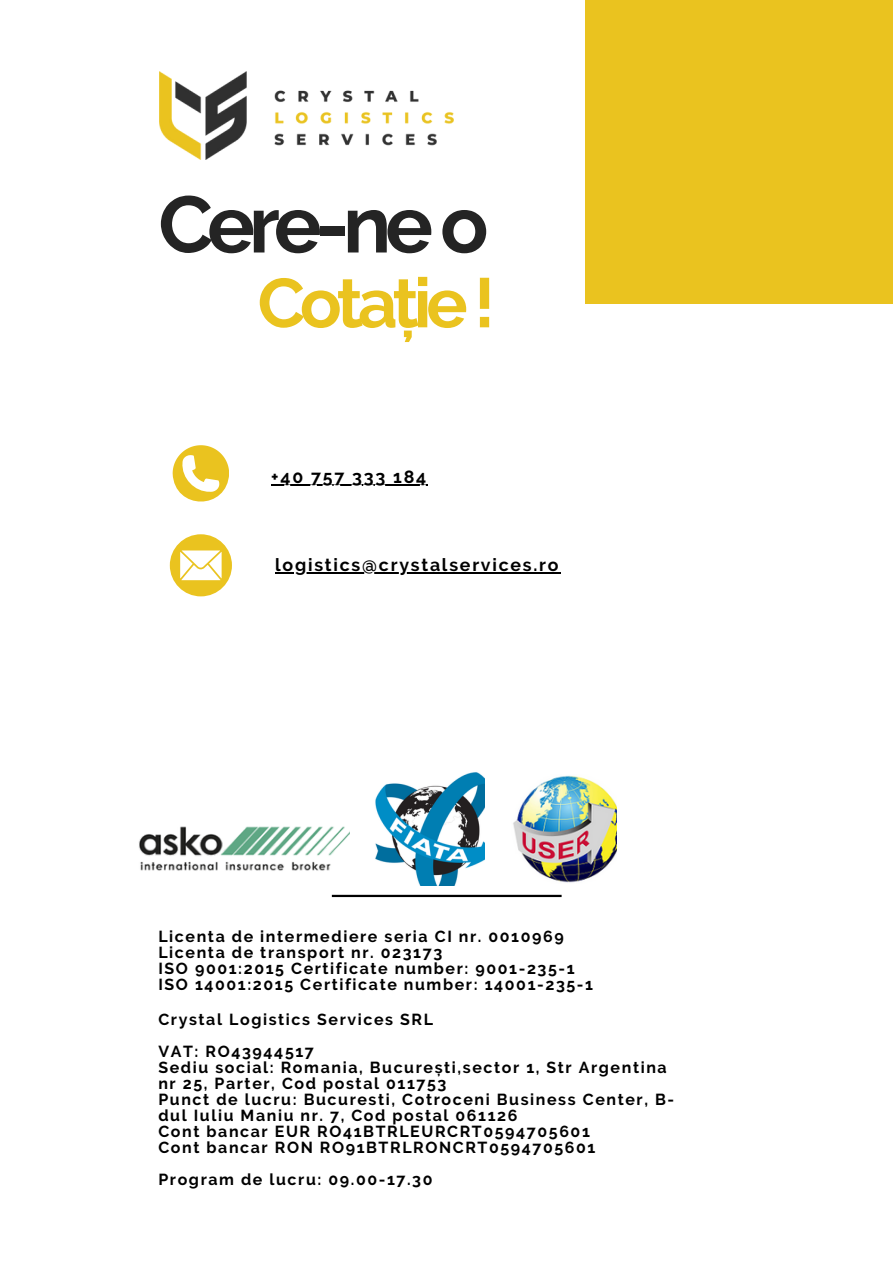
<style>
.page{position:relative;width:893px;height:1276px;background:#fff}
.page>*{position:absolute;margin:0;border:0;box-sizing:border-box;transform-origin:0 0}
.t1{font:700 79.8px "Raleway";letter-spacing:-.075em;color:#242424}
.t2{font:700 69.15px "Raleway";letter-spacing:-.075em;color:#eac31f}
.t3{font:700 17.7px "Raleway";letter-spacing:.1em;color:#000}
.t4{font:700 15.9px/15.9px "Raleway";letter-spacing:.1em;color:#000}
</style>
<div class="page">
<img style="left:159px;top:72px;width:294px;height:88px">
<hr style="left:332px;top:895px;width:229px;height:2px;background:#000">
<img style="left:139px;top:826px;width:211px;height:72px">
<img style="left:375px;top:772px;width:109px;height:114px">
<img style="left:513px;top:775px;width:103px;height:108px">
<svg style="left:170px;top:534px;width:62px;height:62px"></svg>
<svg style="left:173px;top:445px;width:56px;height:57px"></svg>
<div style="left:585px;top:0;width:307px;height:303px;background:#eac31f"></div>
<hr style="left:271px;top:485px;width:157px;height:1px;background:#000">
<hr style="left:275px;top:572px;width:285px;height:1px;background:#000">
<p class="t1" style="left:158px;top:177px;width:331px">Cere-ne o</p>
<p class="t2" style="left:257px;top:262px;width:239px">Cotație !</p>
<p class="t3" style="left:271px;top:467px;width:156px">+40 757 333 184</p>
<p class="t3" style="left:275px;top:554px;width:285px">logistics@crystalservices.ro</p>
<p class="t4" style="left:158px;top:928px;width:407px">Licenta de intermediere seria CI nr. 0010969</p>
<p class="t4" style="left:158px;top:944px;width:285px">Licenta de transport nr. 023173</p>
<p class="t4" style="left:158px;top:960px;width:418px">ISO 9001:2015 Certificate number: 9001-235-1</p>
<p class="t4" style="left:158px;top:976px;width:436px">ISO 14001:2015 Certificate number: 14001-235-1</p>
<p class="t4" style="left:158px;top:1012px;width:276px">Crystal Logistics Services SRL</p>
<p class="t4" style="left:158px;top:1044px;width:157px">VAT: RO43944517</p>
<p class="t4" style="left:158px;top:1059px;width:510px">Sediu social: Romania, București,sector 1, Str Argentina nr 25, Parter, Cod postal 011753</p>
<p class="t4" style="left:158px;top:1091px;width:517px">Punct de lucru: Bucuresti, Cotroceni Business Center, B&shy;dul Iuliu Maniu nr. 7, Cod postal 061126</p>
<p class="t4" style="left:158px;top:1123px;width:433px">Cont bancar EUR RO41BTRLEURCRT0594705601</p>
<p class="t4" style="left:158px;top:1139px;width:438px">Cont bancar RON RO91BTRLRONCRT0594705601</p>
<p class="t4" style="left:158px;top:1171px;width:275px">Program de lucru: 09.00-17.30</p>
</div>
